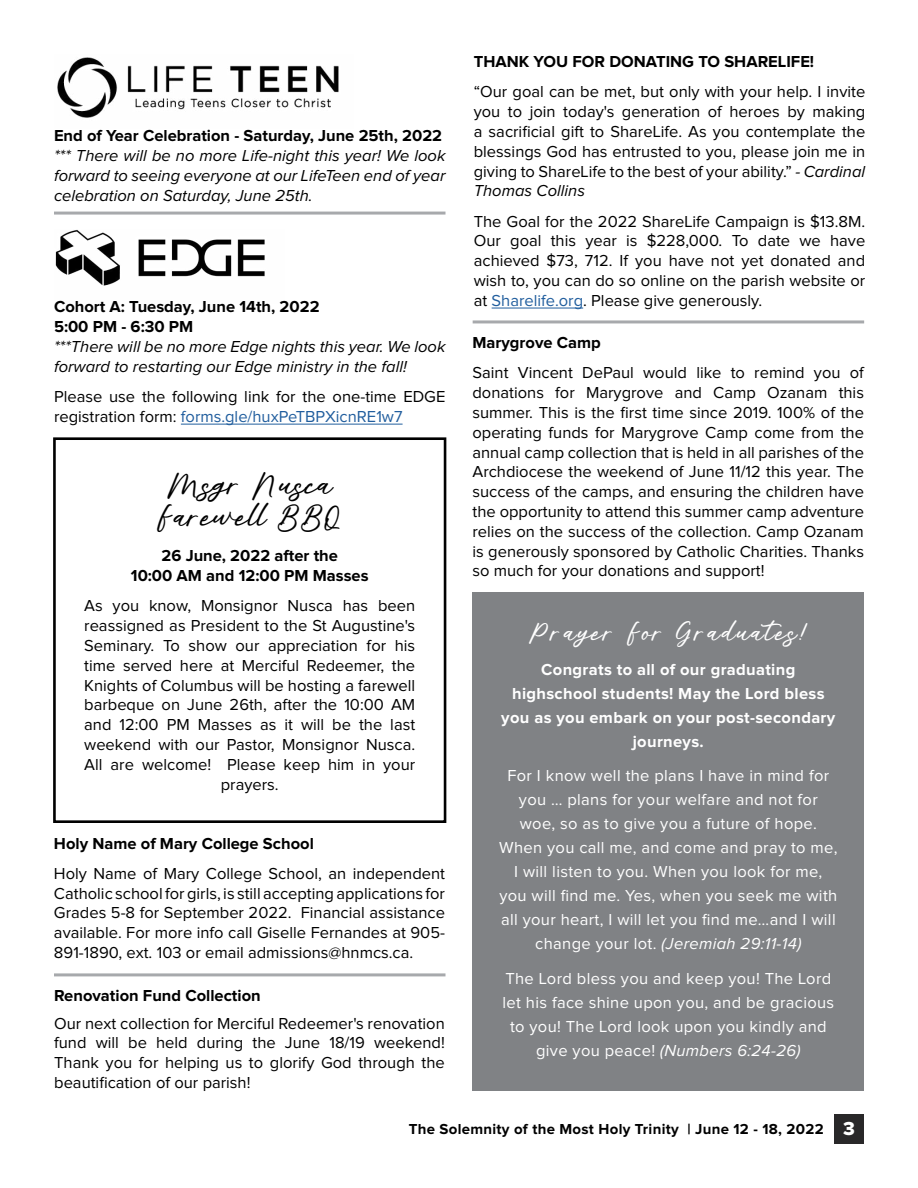
<style>
.page{position:relative;width:918px;height:1188px;background:#fff}
.page>*{position:absolute;margin:0;border:0;box-sizing:border-box;transform-origin:0 0}
.t1{font:22.5px/31.5px "Alisha Free";color:#000;text-align:center}
.t2{font:19.5px "Alisha Free";letter-spacing:.07em;color:#fff}
.t3{font:16.5px/19.8px "Proxima Nova";color:#000;text-align:justify}
.t4{font:16.5px/24px "Proxima Nova";letter-spacing:.02em;color:#fff;text-align:center}
.t5{font:700 16.5px/19.8px "Proxima Nova";color:#000}
.t6{font:italic 16.5px/19.8px "Proxima Nova";color:#000;text-align:justify}
.t7{font:700 16.5px/24px "Proxima Nova";letter-spacing:.02em;color:#fff;text-align:center}
.t8{font:700 15px "Proxima Nova";letter-spacing:.02em;color:#000}
.s1{color:#215e9e}
.s2{font-style:italic}
.s3{font-family:"Proxima Nova Extrabld";font-weight:400;font-size:19.5px;color:#fff}
</style>
<div class="page">
<div style="left:834px;top:1114px;width:30px;height:30px;background:#292829"></div>
<img style="left:57px;top:57px;width:282px;height:61px">
<hr style="left:181px;top:424px;width:222px;height:1px;background:#215e9e">
<img style="left:55px;top:230px;width:210px;height:56px">
<hr style="left:492px;top:308px;width:91px;height:1px;background:#215e9e">
<hr style="left:54px;top:212px;width:392px;height:3px;background:#a7a9ac">
<hr style="left:473px;top:320px;width:391px;height:3px;background:#a7a9ac">
<div style="left:53px;top:437px;width:393px;height:386px;border:3px solid #000"></div>
<hr style="left:54px;top:973px;width:392px;height:3px;background:#a7a9ac">
<div style="left:472px;top:592px;width:392px;height:499px;background:#808285"></div>
<p class="t5" style="left:54px;top:126px;width:390px">End of Year Celebration - Saturday, June 25th, 2022</p>
<p class="t6" style="left:54px;top:146px;width:393px">*** There will be no more Life-night this year! We look forward to seeing everyone at our LifeTeen end of year celebration on Saturday, June 25th.</p>
<p class="t5" style="left:54px;top:298px;width:267px">Cohort A: Tuesday, June 14th, 2022<br>5:00 PM - 6:30 PM</p>
<p class="t6" style="left:54px;top:337px;width:393px">***There will be no more Edge nights this year. We look forward to restarting our Edge ministry in the fall!</p>
<p class="t3" style="left:54px;top:387px;width:393px">Please use the following link for the one-time EDGE registration form: <span class="s1">forms.gle/huxPeTBPXicnRE1w7</span></p>
<h1 class="t1" style="left:156px;top:467px;width:189px">Msgr Nusca<br>Farewell BBQ</h1>
<p class="t5" style="left:131px;top:547px;width:239px;text-align:center">26 June, 2022 after the<br>10:00 AM and 12:00 PM Masses</p>
<p class="t3" style="left:84px;top:597px;width:333px;text-align:center">As you know, Monsignor Nusca has been reassigned as President to the St Augustine's Seminary. To show our appreciation for his time served here at Merciful Redeemer, the Knights of Columbus will be hosting a farewell barbeque on June 26th, after the 10:00 AM and 12:00 PM Masses as it will be the last weekend with our Pastor, Monsignor Nusca.<br>All are welcome! Please keep him in your prayers.</p>
<p class="t5" style="left:54px;top:834px;width:261px">Holy Name of Mary College School</p>
<p class="t3" style="left:54px;top:864px;width:393px">Holy Name of Mary College School, an independent Catholic school for girls, is still accepting applications for Grades 5-8 for September 2022. Financial assistance available. For more info call Giselle Fernandes at 905- 891-1890, ext. 103 or email admissions@hnmcs.ca.</p>
<p class="t5" style="left:54px;top:987px;width:208px">Renovation Fund Collection</p>
<p class="t3" style="left:54px;top:1014px;width:392px">Our next collection for Merciful Redeemer's renovation fund will be held during the June 18/19 weekend!<br>Thank you for helping us to glorify God through the beautification of our parish!</p>
<p class="t5" style="left:474px;top:52px;width:342px">THANK YOU FOR DONATING TO SHARELIFE!</p>
<p class="t3" style="left:474px;top:83px;width:393px">“Our goal can be met, but only with your help. I invite you to join today's generation of heroes by making a sacrificial gift to ShareLife. As you contemplate the blessings God has entrusted to you, please join me in giving to ShareLife to the best of your ability.” <span class="s2">- Cardinal Thomas Collins</span></p>
<p class="t3" style="left:474px;top:212px;width:393px">The Goal for the 2022 ShareLife Campaign is $13.8M.<br>Our goal this year is $228,000. To date we have achieved $73, 712. If you have not yet donated and wish to, you can do so online on the parish website or at <span class="s1">Sharelife.org</span>. Please give generously.</p>
<p class="t5" style="left:472px;top:333px;width:130px">Marygrove Camp</p>
<p class="t3" style="left:472px;top:364px;width:393px">Saint Vincent DePaul would like to remind you of donations for Marygrove and Camp Ozanam this summer. This is the first time since 2019. 100% of the operating funds for Marygrove Camp come from the annual camp collection that is held in all parishes of the Archdiocese the weekend of June 11/12 this year. The success of the camps, and ensuring the children have the opportunity to attend this summer camp adventure relies on the success of the collection. Camp Ozanam is generously sponsored by Catholic Charities. Thanks so much for your donations and support!</p>
<p class="t2" style="left:528px;top:619px;width:282px">Prayer For Graduates!</p>
<p class="t7" style="left:501px;top:658px;width:336px">Congrats to all of our graduating highschool students! May the Lord bless you as you embark on your post-secondary journeys.</p>
<p class="t4" style="left:499px;top:765px;width:340px">For I know well the plans I have in mind for you … plans for your welfare and not for woe, so as to give you a future of hope.<br>When you call me, and come and pray to me, I will listen to you. When you look for me, you will find me. Yes, when you seek me with all your heart, I will let you find me…and I will change your lot. <span class="s2">(Jeremiah 29:11-14)</span></p>
<p class="t4" style="left:502px;top:967px;width:333px">The Lord bless you and keep you! The Lord let his face shine upon you, and be gracious to you! The Lord look upon you kindly and give you peace! <span class="s2">(Numbers 6:24-26)</span></p>
<p class="t8" style="left:409px;top:1122px;width:448px">The Solemnity of the Most Holy Trinity | June 12 - 18, 2022 <span class="s3">3</span></p>
</div>
